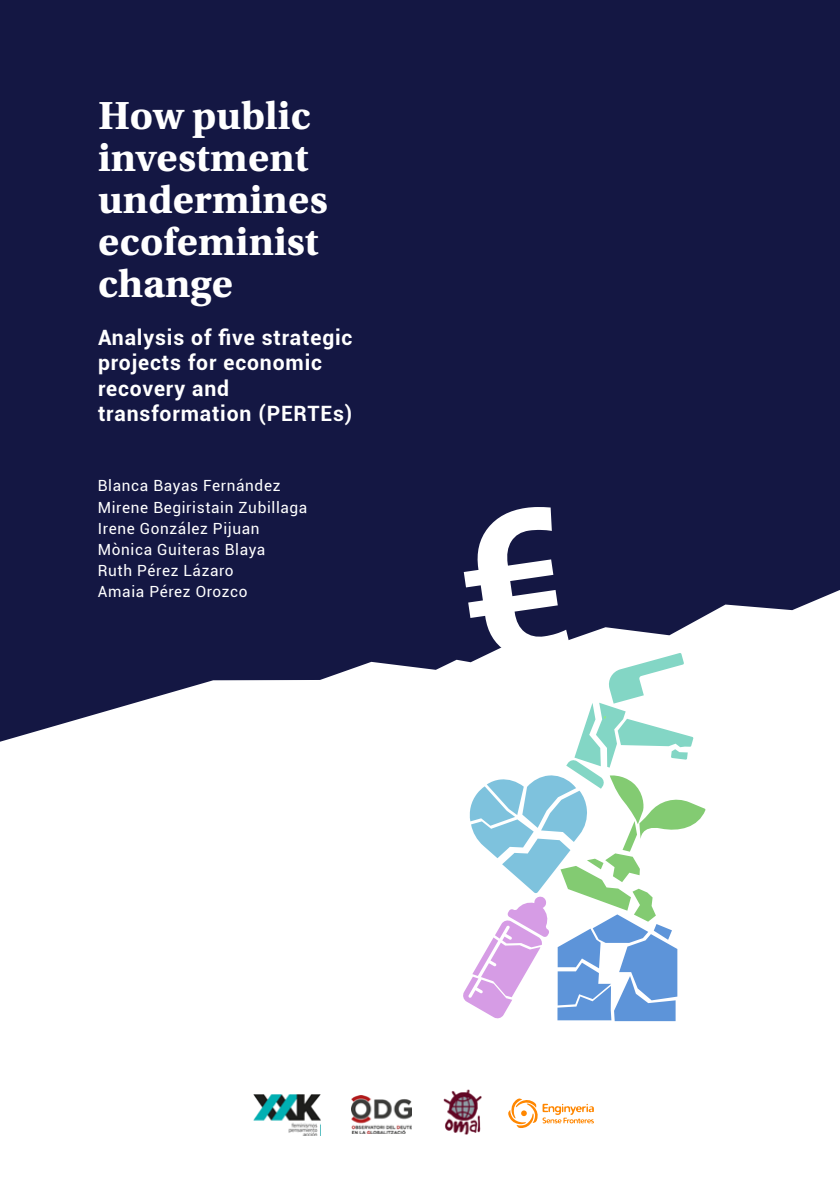
<style>
.page{position:relative;width:840px;height:1191px;background:#fff}
.page>*{position:absolute;margin:0;border:0;box-sizing:border-box;transform-origin:0 0}
.t1{font:41.4px/42px "Utopia Std Bold Capt";color:#fff}
.t2{font:700 21.2px/25.4px "Roboto";letter-spacing:.04em;color:#fff}
.t3{font:15.4px/21.2px "Roboto";letter-spacing:.04em;color:#fff}
</style>
<div class="page">
<div style="left:0;top:0;width:839px;height:590px;background:#141743"></div>
<svg style="left:0;top:590px;width:839px;height:152px;fill:#141743"></svg>
<img style="left:351px;top:1095px;width:60px;height:38px">
<img style="left:253px;top:1094px;width:67px;height:41px">
<img style="left:443px;top:1090px;width:37px;height:44px">
<svg style="left:508px;top:1098px;width:85px;height:30px"></svg>
<svg style="left:456px;top:504px;width:249px;height:517px"></svg>
<p class="t1" style="left:98px;top:95px;width:231px">How public investment undermines ecofeminist change</p>
<p class="t2" style="left:98px;top:324px;width:256px">Analysis of five strategic projects for economic recovery and transformation (PERTEs)</p>
<p class="t3" style="left:98px;top:475px;width:211px">Blanca Bayas Fernández<br>Mirene Begiristain Zubillaga<br>Irene González Pijuan<br>Mònica Guiteras Blaya<br>Ruth Pérez Lázaro<br>Amaia Pérez Orozco</p>
</div>
